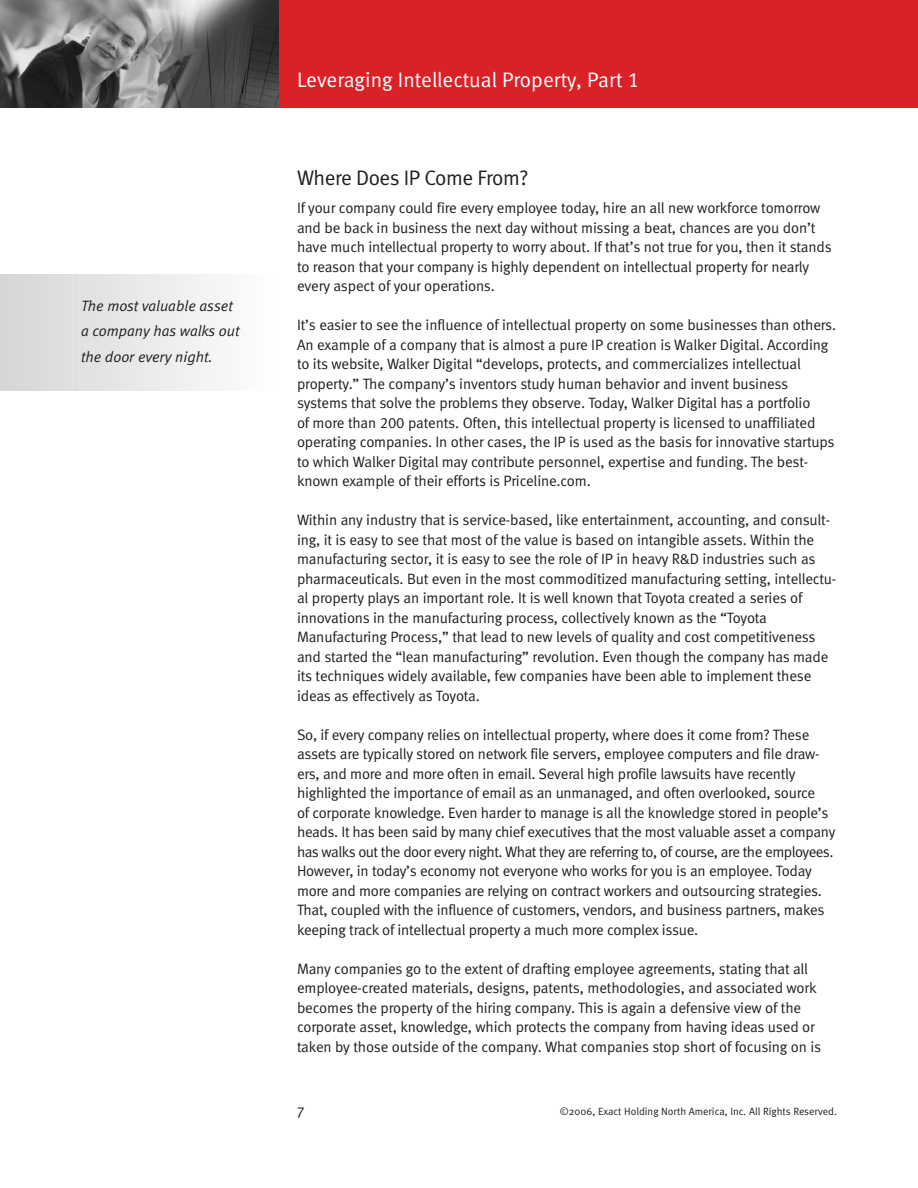
<style>
.page{position:relative;width:918px;height:1188px;background:#fff}
.page>*{position:absolute;margin:0;border:0;box-sizing:border-box;transform-origin:0 0}
.t1{font:21px "Meta Normal LF";color:#fff}
.t2{font:21px "Meta Normal LF";letter-spacing:-.025em;color:#231f20}
.t3{font:15px/19.5px "Meta Normal LF";letter-spacing:-.015em;color:#231f20}
.t4{font:italic 15px/25.5px "Meta Normal LF";color:#231f20}
.t5{font:15px "Meta Normal";color:#231f20}
.t6{font:10.5px "Meta Normal";color:#231f20}
</style>
<div class="page">
<hr style="left:0;top:275px;width:1px;height:116px;background:#d4d5d7">
<hr style="left:2px;top:275px;width:4px;height:116px;background:#d5d6d8">
<hr style="left:8px;top:275px;width:4px;height:116px;background:#d6d7d9">
<hr style="left:14px;top:275px;width:4px;height:116px;background:#d7d8da">
<hr style="left:20px;top:275px;width:4px;height:116px;background:#d8d9db">
<hr style="left:26px;top:275px;width:4px;height:116px;background:#d8d9db">
<hr style="left:32px;top:275px;width:4px;height:116px;background:#d9dadc">
<hr style="left:38px;top:275px;width:4px;height:116px;background:#dadbdd">
<hr style="left:44px;top:275px;width:4px;height:116px;background:#dbdcde">
<hr style="left:50px;top:275px;width:4px;height:116px;background:#dcdddf">
<hr style="left:56px;top:275px;width:4px;height:116px;background:#dcdddf">
<hr style="left:62px;top:275px;width:4px;height:116px;background:#dddee0">
<hr style="left:68px;top:275px;width:3px;height:116px;background:#dedfe1">
<hr style="left:74px;top:275px;width:3px;height:116px;background:#dfe0e2">
<hr style="left:79px;top:275px;width:4px;height:116px;background:#e0e1e3">
<hr style="left:85px;top:275px;width:4px;height:116px;background:#e1e2e4">
<hr style="left:91px;top:275px;width:4px;height:116px;background:#e1e2e4">
<hr style="left:97px;top:275px;width:4px;height:116px;background:#e2e3e5">
<hr style="left:103px;top:275px;width:4px;height:116px;background:#e3e4e6">
<hr style="left:109px;top:275px;width:4px;height:116px;background:#e4e5e7">
<hr style="left:115px;top:275px;width:4px;height:116px;background:#e5e6e8">
<hr style="left:121px;top:275px;width:4px;height:116px;background:#e6e7e9">
<hr style="left:127px;top:275px;width:4px;height:116px;background:#e7e8e9">
<hr style="left:133px;top:275px;width:4px;height:116px;background:#e8e9ea">
<hr style="left:139px;top:275px;width:4px;height:116px;background:#e9eaeb">
<hr style="left:145px;top:275px;width:4px;height:116px;background:#eaebec">
<hr style="left:151px;top:275px;width:4px;height:116px;background:#ebebed">
<hr style="left:157px;top:275px;width:4px;height:116px;background:#ececee">
<hr style="left:163px;top:275px;width:4px;height:116px;background:#ededee">
<hr style="left:169px;top:275px;width:3px;height:116px;background:#eeeeef">
<hr style="left:175px;top:275px;width:3px;height:116px;background:#efeff0">
<hr style="left:180px;top:275px;width:4px;height:116px;background:#f0f0f1">
<hr style="left:186px;top:275px;width:4px;height:116px;background:#f0f1f2">
<hr style="left:192px;top:275px;width:4px;height:116px;background:#f1f2f3">
<hr style="left:198px;top:275px;width:4px;height:116px;background:#f2f3f4">
<hr style="left:204px;top:275px;width:4px;height:116px;background:#f3f4f4">
<hr style="left:210px;top:275px;width:4px;height:116px;background:#f4f5f5">
<hr style="left:216px;top:275px;width:4px;height:116px;background:#f5f5f6">
<hr style="left:222px;top:275px;width:4px;height:116px;background:#f6f6f7">
<hr style="left:228px;top:275px;width:4px;height:116px;background:#f7f7f8">
<hr style="left:234px;top:275px;width:4px;height:116px;background:#f8f8f9">
<hr style="left:240px;top:275px;width:4px;height:116px;background:#f9f9f9">
<hr style="left:246px;top:275px;width:4px;height:116px;background:#fafafa">
<hr style="left:252px;top:275px;width:4px;height:116px;background:#fbfbfb">
<div style="left:0;top:0;width:918px;height:108px;background:#da2128"></div>
<img style="left:0;top:0;width:279px;height:108px">
<p class="t4" style="left:81px;top:293px;width:160px">The most valuable asset a company has walks out the door every night.</p>
<h1 class="t1" style="left:297px;top:68px;width:344px">Leveraging Intellectual Property, Part 1</h1>
<h1 class="t2" style="left:297px;top:165px;width:233px">Where Does IP Come From?</h1>
<p class="t3" style="left:297px;top:198px;width:536px">If your company could fire every employee today, hire an all new workforce tomorrow and be back in business the next day without missing a beat, chances are you don’t have much intellectual property to worry about. If that’s not true for you, then it stands to reason that your company is highly dependent on intellectual property for nearly every aspect of your operations.</p>
<p class="t3" style="left:297px;top:315px;width:541px">It’s easier to see the influence of intellectual property on some businesses than others.<br>An example of a company that is almost a pure IP creation is Walker Digital. According to its website, Walker Digital “develops, protects, and commercializes intellectual property.” The company’s inventors study human behavior and invent business systems that solve the problems they observe. Today, Walker Digital has a portfolio<br>of more than 200 patents. Often, this intellectual property is licensed to unaffiliated operating companies. In other cases, the IP is used as the basis for innovative startups to which Walker Digital may contribute personnel, expertise and funding. The best&shy;known example of their efforts is Priceline.com.</p>
<p class="t3" style="left:297px;top:510px;width:541px">Within any industry that is service-based, like entertainment, accounting, and consult&shy;ing, it is easy to see that most of the value is based on intangible assets. Within the manufacturing sector, it is easy to see the role of IP in heavy R&amp;D industries such as pharmaceuticals. But even in the most commoditized manufacturing setting, intellectu&shy;al property plays an important role. It is well known that Toyota created a series of innovations in the manufacturing process, collectively known as the “Toyota Manufacturing Process,” that lead to new levels of quality and cost competitiveness and started the “lean manufacturing” revolution. Even though the company has made its techniques widely available, few companies have been able to implement these ideas as effectively as Toyota.</p>
<p class="t3" style="left:297px;top:725px;width:540px">So, if every company relies on intellectual property, where does it come from? These assets are typically stored on network file servers, employee computers and file draw&shy;ers, and more and more often in email. Several high profile lawsuits have recently highlighted the importance of email as an unmanaged, and often overlooked, source<br>of corporate knowledge. Even harder to manage is all the knowledge stored in people’s heads. It has been said by many chief executives that the most valuable asset a company has walks out the door every night. What they are referring to, of course, are the employees.<br>However, in today’s economy not everyone who works for you is an employee. Today more and more companies are relying on contract workers and outsourcing strategies.<br>That, coupled with the influence of customers, vendors, and business partners, makes keeping track of intellectual property a much more complex issue.</p>
<p class="t3" style="left:297px;top:959px;width:526px">Many companies go to the extent of drafting employee agreements, stating that all employee-created materials, designs, patents, methodologies, and associated work becomes the property of the hiring company. This is again a defensive view of the corporate asset, knowledge, which protects the company from having ideas used or taken by those outside of the company. What companies stop short of focusing on is</p>
<p class="t5" style="left:297px;top:1101px;width:9px">7</p>
<p class="t6" style="left:560px;top:1106px;width:279px">©2006, Exact Holding North America, Inc. All Rights Reserved.</p>
</div>
